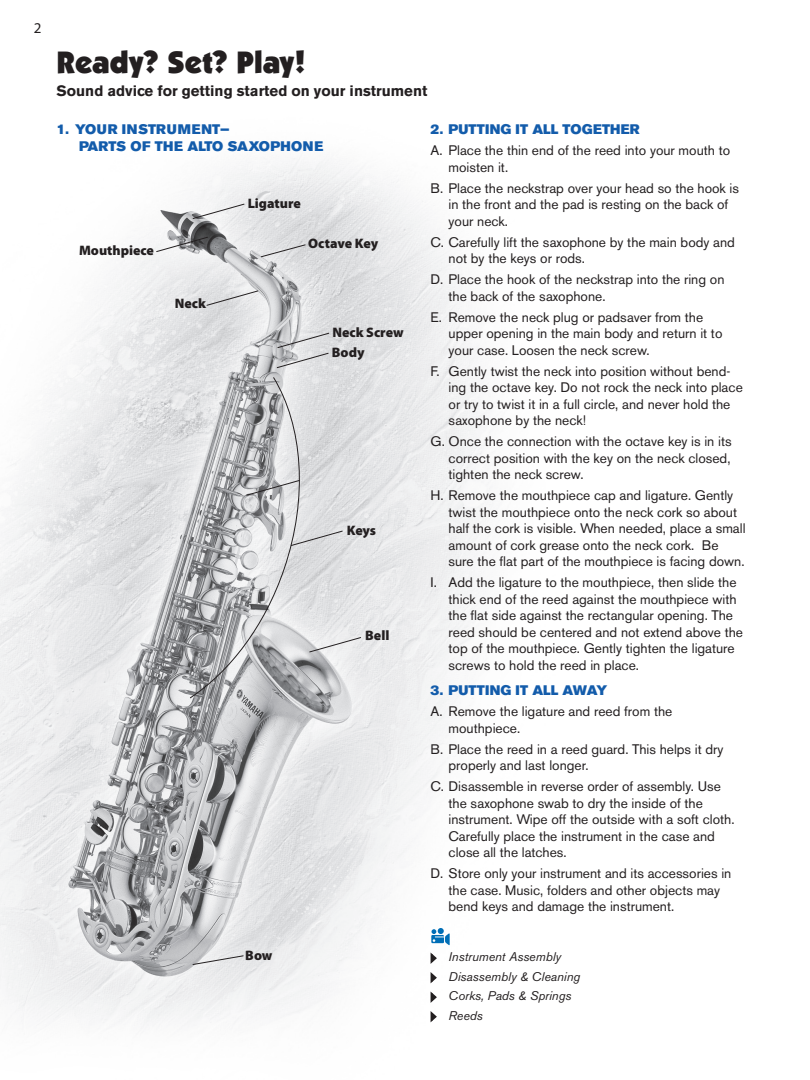
<style>
.page{position:relative;width:810px;height:1080px;background:#fff}
.page>*{position:absolute;margin:0;border:0;box-sizing:border-box;transform-origin:0 0}
.t1{font:900 31.25px "Itc Kabel";color:#231f20}
.t2{font:700 15px "Akzidenz Grotesk BE";color:#231f20}
.t3{font:15px "Myriad Pro";color:#231f20}
.t4{font:13.75px/16.5px "Akzidenz Grotesk BE";color:#231f20}
.t5{font:900 13.75px "Myriad Pro";color:#231f20}
.t6{font:13.75px/16.5px "Akzidenz Grotesk BE Super";letter-spacing:.02em;color:#135cab}
.t7{font:italic 12.5px/19.5px "Akzidenz Grotesk BE";color:#231f20}
.s1{font-family:"Akzidenz Grotesk BE Super";color:#135cab}
</style>
<div class="page">
<img style="left:0;top:158px;width:493px;height:868px">
<svg style="left:156px;top:236px;width:52px;height:16px"></svg>
<svg style="left:192px;top:203px;width:53px;height:16px"></svg>
<svg style="left:189px;top:377px;width:120px;height:322px;background:#bebfc1"></svg>
<svg style="left:290px;top:530px;width:53px;height:16px"></svg>
<svg style="left:309px;top:637px;width:53px;height:16px"></svg>
<svg style="left:246px;top:480px;width:54px;height:16px"></svg>
<svg style="left:276px;top:332px;width:54px;height:37px;background:#cbccce"></svg>
<svg style="left:206px;top:290px;width:53px;height:16px"></svg>
<svg style="left:260px;top:244px;width:46px;height:14px"></svg>
<svg style="left:192px;top:955px;width:52px;height:10px"></svg>
<svg style="left:431px;top:928px;width:19px;height:17px"></svg>
<svg style="left:430px;top:951px;width:8px;height:73px"></svg>
<p class="t3" style="left:34px;top:19px;width:9px">2</p>
<p class="t1" style="left:57px;top:43px;width:251px">Ready? Set? Play!</p>
<p class="t2" style="left:57px;top:82px;width:372px">Sound advice for getting started on your instrument</p>
<p class="t6" style="left:79px;top:122px;width:246px;text-indent:-22px">1. YOUR INSTRUMENT—<br>PARTS OF THE ALTO SAXOPHONE</p>
<p class="t5" style="left:79px;top:241px;width:76px">Mouthpiece</p>
<p class="t5" style="left:175px;top:295px;width:33px">Neck</p>
<p class="t5" style="left:248px;top:194px;width:55px">Ligature</p>
<p class="t5" style="left:308px;top:234px;width:71px">Octave Key</p>
<p class="t5" style="left:332px;top:324px;width:73px">Neck Screw</p>
<p class="t5" style="left:332px;top:344px;width:34px">Body</p>
<p class="t5" style="left:347px;top:521px;width:31px">Keys</p>
<p class="t5" style="left:365px;top:626px;width:26px">Bell</p>
<p class="t4" style="left:431px;top:119px;width:301px;line-height:21px"><span class="s1">2. PUTTING IT ALL TOGETHER<br></span>A. Place the thin end of the reed into your mouth to</p>
<p class="t4" style="left:431px;top:157px;width:310px;line-height:21px;text-indent:18px">moisten it.<br>B. Place the neckstrap over your head so the hook is</p>
<p class="t4" style="left:449px;top:196px;width:281px">in the front and the pad is resting on the back of your neck.</p>
<p class="t4" style="left:449px;top:234px;width:288px;text-indent:-18px">C. Carefully lift the saxophone by the main body and not by the keys or rods.</p>
<p class="t4" style="left:449px;top:271px;width:277px;text-indent:-18px">D. Place the hook of the neckstrap into the ring on the back of the saxophone.</p>
<p class="t4" style="left:449px;top:309px;width:275px;text-indent:-18px">E. Remove the neck plug or padsaver from the upper opening in the main body and return it to your case. Loosen the neck screw.</p>
<p class="t4" style="left:449px;top:363px;width:296px;text-indent:-18px">F. Gently twist the neck into position without bend&shy;ing the octave key. Do not rock the neck into place or try to twist it in a full circle, and never hold the saxophone by the neck!</p>
<p class="t4" style="left:449px;top:433px;width:285px;text-align:justify;text-indent:-18px">G. Once the connection with the octave key is in its correct position with the key on the neck closed, tighten the neck screw.</p>
<p class="t4" style="left:449px;top:487px;width:299px;text-indent:-18px">H. Remove the mouthpiece cap and ligature. Gently twist the mouthpiece onto the neck cork so about half the cork is visible. When needed, place a small amount of cork grease onto the neck cork. Be sure the flat part of the mouthpiece is facing down.</p>
<p class="t4" style="left:449px;top:574px;width:296px;text-indent:-18px">I. Add the ligature to the mouthpiece, then slide the thick end of the reed against the mouthpiece with the flat side against the rectangular opening. The reed should be centered and not extend above the top of the mouthpiece. Gently tighten the ligature screws to hold the reed in place.</p>
<p class="t4" style="left:431px;top:680px;width:243px;line-height:21px"><span class="s1">3. PUTTING IT ALL AWAY<br></span>A. Remove the ligature and reed from the</p>
<p class="t4" style="left:431px;top:718px;width:295px;line-height:21px;text-indent:18px">mouthpiece.<br>B. Place the reed in a reed guard. This helps it dry</p>
<p class="t4" style="left:431px;top:755px;width:292px;line-height:21px;text-indent:18px">properly and last longer.<br>C. Disassemble in reverse order of assembly. Use</p>
<p class="t4" style="left:449px;top:795px;width:287px">the saxophone swab to dry the inside of the instrument. Wipe off the outside with a soft cloth.<br>Carefully place the instrument in the case and close all the latches.</p>
<p class="t4" style="left:449px;top:865px;width:284px;text-indent:-18px">D. Store only your instrument and its accessories in the case. Music, folders and other objects may bend keys and damage the instrument.</p>
<p class="t5" style="left:245px;top:946px;width:29px">Bow</p>
<p class="t7" style="left:449px;top:947px;width:133px">Instrument Assembly<br>Disassembly &amp; Cleaning<br>Corks, Pads &amp; Springs<br>Reeds</p>
</div>
